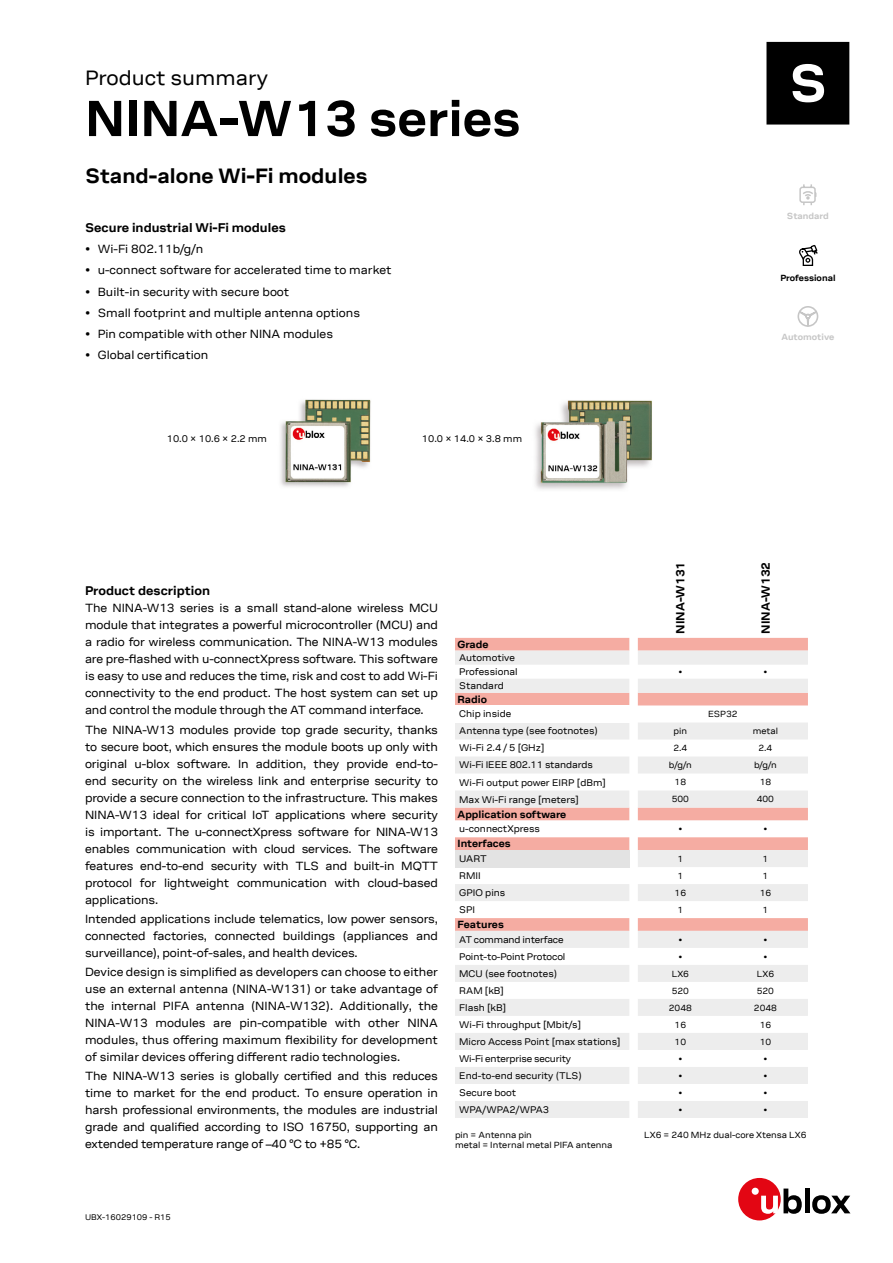
<style>
.page{position:relative;width:893px;height:1263px;background:#fff}
.page>*{position:absolute;margin:0;border:0;box-sizing:border-box;transform-origin:0 0}
.t1{font:700 51px "ublox";color:#000}
.t2{font:700 21px "ublox";color:#000}
.t3{font:21px "ublox";color:#000}
.t4{font:700 12.75px "ublox";color:#000}
.t5{font:12px/17px "ublox";letter-spacing:-.005em;color:#000;text-align:justify}
.t6{font:700 12px "ublox";color:#000}
.t7{font:700 10.5px "ublox";color:#000}
.t8{font:9.75px/14.1px "ublox";color:#000}
.t9{font:9.75px "ublox";letter-spacing:-.02em;color:#000}
.t10{font:9px/10.8px "ublox";color:#000}
.t11{font:700 9px "ublox";color:#c6c6c6}
.t12{font:700 9px "ublox";color:#000}
.t13{font:8.25px "ublox";color:#000}
</style>
<div class="page">
<img style="left:280px;top:399px;width:91px;height:88px">
<img style="left:535px;top:400px;width:117px;height:90px">
<svg style="left:455px;top:638px;width:353px;height:13px;background:#f5b1a7"></svg>
<svg style="left:455px;top:651px;width:353px;height:467px"></svg>
<div style="left:455px;top:705px;width:174px;height:17px;background:#fff"></div>
<div style="left:455px;top:850px;width:174px;height:17px;background:#e3e3e3"></div>
<svg style="left:455px;top:884px;width:174px;height:234px"></svg>
<svg style="left:799px;top:184px;width:18px;height:22px"></svg>
<svg style="left:799px;top:245px;width:19px;height:21px"></svg>
<svg style="left:797px;top:306px;width:22px;height:21px"></svg>
<div style="left:738px;top:1178px;width:43px;height:42px;background:#e30613;border-radius:50%"></div>
<div style="left:752px;top:1188px;width:7px;height:7px;background:#fff;border-radius:50%"></div>
<svg style="left:761px;top:1188px;width:41px;height:26px"></svg>
<hr style="left:805px;top:1188px;width:4px;height:25px;background:#000">
<svg style="left:812px;top:1195px;width:38px;height:19px"></svg>
<h2 class="t3" style="left:85px;top:66px;width:184px">Product summary</h2>
<h1 class="t1" style="left:85px;top:90px;width:437px">NINA-W13 series</h1>
<h2 class="t2" style="left:85px;top:164px;width:284px">Stand-alone Wi-Fi modules</h2>
<p class="t4" style="left:85px;top:220px;width:202px">Secure industrial Wi‑Fi modules</p>
<p class="t5" style="left:85px;top:241px;width:120px">• Wi-Fi 802.11b/g/n</p>
<p class="t5" style="left:85px;top:262px;width:308px">• u-connect software for accelerated time to market</p>
<p class="t5" style="left:85px;top:283px;width:206px">• Built-in security with secure boot</p>
<p class="t5" style="left:85px;top:304px;width:277px">• Small footprint and multiple antenna options</p>
<p class="t5" style="left:85px;top:326px;width:250px">• Pin compatible with other NINA modules</p>
<p class="t5" style="left:85px;top:347px;width:125px">• Global certification</p>
<p class="t8" style="left:167px;top:432px;width:102px">10.0 × 10.6 × 2.2 mm</p>
<p class="t8" style="left:422px;top:432px;width:102px">10.0 × 14.0 × 3.8 mm</p>
<p class="t11" style="left:787px;top:211px;width:44px">Standard</p>
<p class="t12" style="left:780px;top:273px;width:57px">Professional</p>
<p class="t11" style="left:781px;top:332px;width:54px">Automotive</p>
<p class="t4" style="left:85px;top:584px;width:127px">Product description</p>
<p class="t5" style="left:85px;top:600px;width:354px">The NINA-W13 series is a small stand-alone wireless MCU module that integrates a powerful microcontroller (MCU) and a radio for wireless communication. The NINA-W13 modules are pre-flashed with u-connectXpress software. This software is easy to use and reduces the time, risk and cost to add Wi-Fi connectivity to the end product. The host system can set up and control the module through the AT command interface.</p>
<p class="t5" style="left:85px;top:721px;width:354px">The NINA-W13 modules provide top grade security, thanks to secure boot, which ensures the module boots up only with original u-blox software. In addition, they provide end-to&shy;end security on the wireless link and enterprise security to provide a secure connection to the infrastructure. This makes NINA-W13 ideal for critical IoT applications where security is important. The u-connectXpress software for NINA-W13 enables communication with cloud services. The software features end-to-end security with TLS and built-in MQTT protocol for lightweight communication with cloud-based applications.</p>
<p class="t5" style="left:85px;top:910px;width:354px">Intended applications include telematics, low power sensors, connected factories, connected buildings (appliances and surveillance), point-of-sales, and health devices.</p>
<p class="t5" style="left:85px;top:963px;width:354px">Device design is simplified as developers can choose to either use an external antenna (NINA-W131) or take advantage of the internal PIFA antenna (NINA-W132). Additionally, the NINA-W13 modules are pin-compatible with other NINA modules, thus offering maximum flexibility for development of similar devices offering different radio technologies.</p>
<p class="t5" style="left:85px;top:1068px;width:354px">The NINA-W13 series is globally certified and this reduces time to market for the end product. To ensure operation in harsh professional environments, the modules are industrial grade and qualified according to ISO 16750, supporting an extended temperature range of –40 °C to +85 °C.</p>
<p class="t7" style="left:458px;top:638px;width:33px">Grade</p>
<p class="t8" style="left:459px;top:651px;width:60px">Automotive<br>Professional</p>
<p class="t6" style="left:674px;top:634px;width:73px;rotate:-90deg">NINA-W131</p>
<p class="t6" style="left:759px;top:634px;width:73px;rotate:-90deg">NINA-W132</p>
<p class="t10" style="left:678px;top:667px;width:5px">•</p>
<p class="t10" style="left:763px;top:667px;width:5px">•</p>
<p class="t8" style="left:459px;top:679px;width:46px">Standard</p>
<p class="t7" style="left:458px;top:693px;width:31px">Radio</p>
<p class="t8" style="left:459px;top:707px;width:54px">Chip inside</p>
<p class="t10" style="left:708px;top:709px;width:31px">ESP32</p>
<p class="t8" style="left:459px;top:724px;width:140px">Antenna type (see footnotes)</p>
<p class="t10" style="left:674px;top:726px;width:15px">pin</p>
<p class="t10" style="left:753px;top:726px;width:27px">metal</p>
<p class="t8" style="left:459px;top:741px;width:87px">Wi-Fi 2.4 / 5 [GHz]</p>
<p class="t10" style="left:673px;top:743px;width:15px">2.4</p>
<p class="t10" style="left:758px;top:743px;width:15px">2.4</p>
<p class="t8" style="left:459px;top:758px;width:135px">Wi-Fi IEEE 802.11 standards</p>
<p class="t10" style="left:669px;top:760px;width:24px">b/g/n</p>
<p class="t10" style="left:754px;top:760px;width:24px">b/g/n</p>
<p class="t8" style="left:459px;top:775px;width:148px">Wi-Fi output power EIRP [dBm]</p>
<p class="t10" style="left:675px;top:777px;width:13px">18</p>
<p class="t10" style="left:760px;top:777px;width:13px">18</p>
<p class="t8" style="left:459px;top:792px;width:121px">Max Wi-Fi range [meters]</p>
<p class="t10" style="left:672px;top:794px;width:19px">500</p>
<p class="t10" style="left:757px;top:794px;width:19px">400</p>
<p class="t7" style="left:458px;top:808px;width:110px">Application software</p>
<p class="t8" style="left:459px;top:822px;width:82px">u-connectXpress</p>
<p class="t10" style="left:678px;top:824px;width:5px">•</p>
<p class="t10" style="left:763px;top:824px;width:5px">•</p>
<p class="t7" style="left:458px;top:838px;width:55px">Interfaces</p>
<p class="t8" style="left:459px;top:852px;width:29px">UART</p>
<p class="t10" style="left:677px;top:853px;width:7px">1</p>
<p class="t10" style="left:762px;top:853px;width:7px">1</p>
<p class="t8" style="left:459px;top:869px;width:23px">RMII</p>
<p class="t10" style="left:677px;top:870px;width:7px">1</p>
<p class="t10" style="left:762px;top:870px;width:7px">1</p>
<p class="t8" style="left:459px;top:886px;width:48px">GPIO pins</p>
<p class="t10" style="left:675px;top:887px;width:13px">16</p>
<p class="t10" style="left:760px;top:887px;width:13px">16</p>
<p class="t8" style="left:459px;top:903px;width:17px">SPI</p>
<p class="t10" style="left:677px;top:904px;width:7px">1</p>
<p class="t10" style="left:762px;top:904px;width:7px">1</p>
<p class="t7" style="left:458px;top:919px;width:48px">Features</p>
<p class="t9" style="left:459px;top:934px;width:106px">AT command interface</p>
<p class="t10" style="left:678px;top:934px;width:5px">•</p>
<p class="t10" style="left:763px;top:934px;width:5px">•</p>
<p class="t8" style="left:459px;top:950px;width:108px">Point-to-Point Protocol</p>
<p class="t10" style="left:678px;top:951px;width:5px">•</p>
<p class="t10" style="left:763px;top:951px;width:5px">•</p>
<p class="t8" style="left:459px;top:967px;width:100px">MCU (see footnotes)</p>
<p class="t10" style="left:672px;top:968px;width:19px">LX6</p>
<p class="t10" style="left:757px;top:968px;width:19px">LX6</p>
<p class="t8" style="left:459px;top:984px;width:46px">RAM [kB]</p>
<p class="t10" style="left:672px;top:985px;width:19px">520</p>
<p class="t10" style="left:757px;top:985px;width:19px">520</p>
<p class="t8" style="left:459px;top:1001px;width:49px">Flash [kB]</p>
<p class="t10" style="left:669px;top:1002px;width:25px">2048</p>
<p class="t10" style="left:754px;top:1002px;width:25px">2048</p>
<p class="t8" style="left:459px;top:1018px;width:123px">Wi-Fi throughput [Mbit/s]</p>
<p class="t10" style="left:675px;top:1019px;width:13px">16</p>
<p class="t10" style="left:760px;top:1019px;width:13px">16</p>
<p class="t8" style="left:459px;top:1035px;width:163px">Micro Access Point [max stations]</p>
<p class="t10" style="left:675px;top:1036px;width:13px">10</p>
<p class="t10" style="left:760px;top:1036px;width:13px">10</p>
<p class="t9" style="left:459px;top:1053px;width:113px">Wi-Fi enterprise security</p>
<p class="t10" style="left:678px;top:1053px;width:5px">•</p>
<p class="t10" style="left:763px;top:1053px;width:5px">•</p>
<p class="t8" style="left:459px;top:1069px;width:124px">End-to-end security (TLS)</p>
<p class="t10" style="left:678px;top:1070px;width:5px">•</p>
<p class="t10" style="left:763px;top:1070px;width:5px">•</p>
<p class="t8" style="left:459px;top:1086px;width:58px">Secure boot</p>
<p class="t10" style="left:678px;top:1087px;width:5px">•</p>
<p class="t10" style="left:763px;top:1087px;width:5px">•</p>
<p class="t8" style="left:459px;top:1103px;width:91px">WPA/WPA2/WPA3</p>
<p class="t10" style="left:678px;top:1104px;width:5px">•</p>
<p class="t10" style="left:763px;top:1104px;width:5px">•</p>
<p class="t10" style="left:455px;top:1129px;width:159px">pin = Antenna pin<br>metal = Internal metal PIFA antenna</p>
<p class="t10" style="left:644px;top:1129px;width:164px">LX6 = 240 MHz dual-core Xtensa LX6</p>
<p class="t13" style="left:85px;top:1213px;width:87px">UBX-16029109 - R15</p>
</div>
